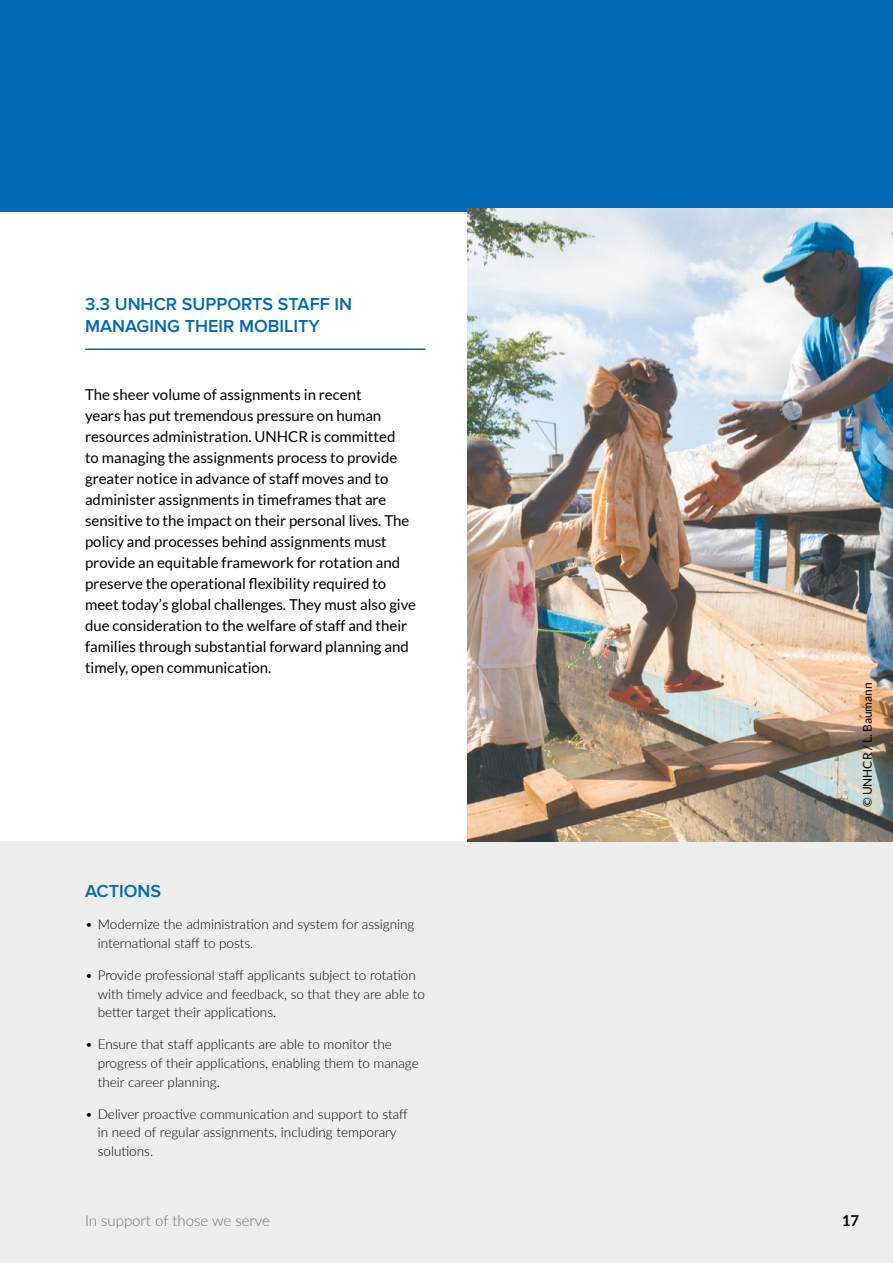
<style>
.page{position:relative;width:893px;height:1263px;background:#fff}
.page>*{position:absolute;margin:0;border:0;box-sizing:border-box;transform-origin:0 0}
.t1{font:600 18px/21.6px "Proxima Nova";color:#006ab4}
.t2{font:15px/21px "Lato";color:#000}
.t3{font:300 15px "Lato";color:#706f6f}
.t4{font:700 15px "Lato";color:#000}
.t5{font:300 13.5px/18.9px "Lato";color:#000}
.t6{font:12px "Lato";color:#000}
</style>
<div class="page">
<div style="left:0;top:0;width:893px;height:211px;background:#006ab4"></div>
<div style="left:0;top:841px;width:893px;height:422px;background:#ededed"></div>
<hr style="left:85px;top:348px;width:340px;height:2px;background:#006ab4">
<img style="left:468px;top:208px;width:425px;height:633px">
<p class="t1" style="left:85px;top:293px;width:269px">3.3 UNHCR SUPPORTS STAFF IN<br>MANAGING THEIR MOBILITY</p>
<p class="t2" style="left:85px;top:384px;width:333px">The sheer volume of assignments in recent<br>years has put tremendous pressure on human resources administration. UNHCR is committed<br>to managing the assignments process to provide greater notice in advance of staff moves and to administer assignments in timeframes that are sensitive to the impact on their personal lives. The policy and processes behind assignments must provide an equitable framework for rotation and preserve the operational flexibility required to meet today’s global challenges. They must also give due consideration to the welfare of staff and their families through substantial forward planning and timely, open communication.</p>
<p class="t1" style="left:85px;top:881px;width:78px">ACTIONS</p>
<p class="t5" style="left:98px;top:914px;width:318px;text-indent:-13px">• Modernize the administration and system for assigning international staff to posts.</p>
<p class="t5" style="left:98px;top:965px;width:329px;text-indent:-13px">• Provide professional staff applicants subject to rotation with timely advice and feedback, so that they are able to better target their applications.</p>
<p class="t5" style="left:98px;top:1034px;width:322px;text-indent:-13px">• Ensure that staff applicants are able to monitor the progress of their applications, enabling them to manage their career planning.</p>
<p class="t5" style="left:98px;top:1104px;width:312px;text-indent:-13px">• Deliver proactive communication and support to staff in need of regular assignments, including temporary solutions.</p>
<p class="t6" style="left:861px;top:807px;width:127px;rotate:-90deg">© UNHCR / L. Baumann</p>
<p class="t3" style="left:85px;top:1210px;width:186px">In support of those we serve</p>
<p class="t4" style="left:842px;top:1212px;width:19px">17</p>
</div>
